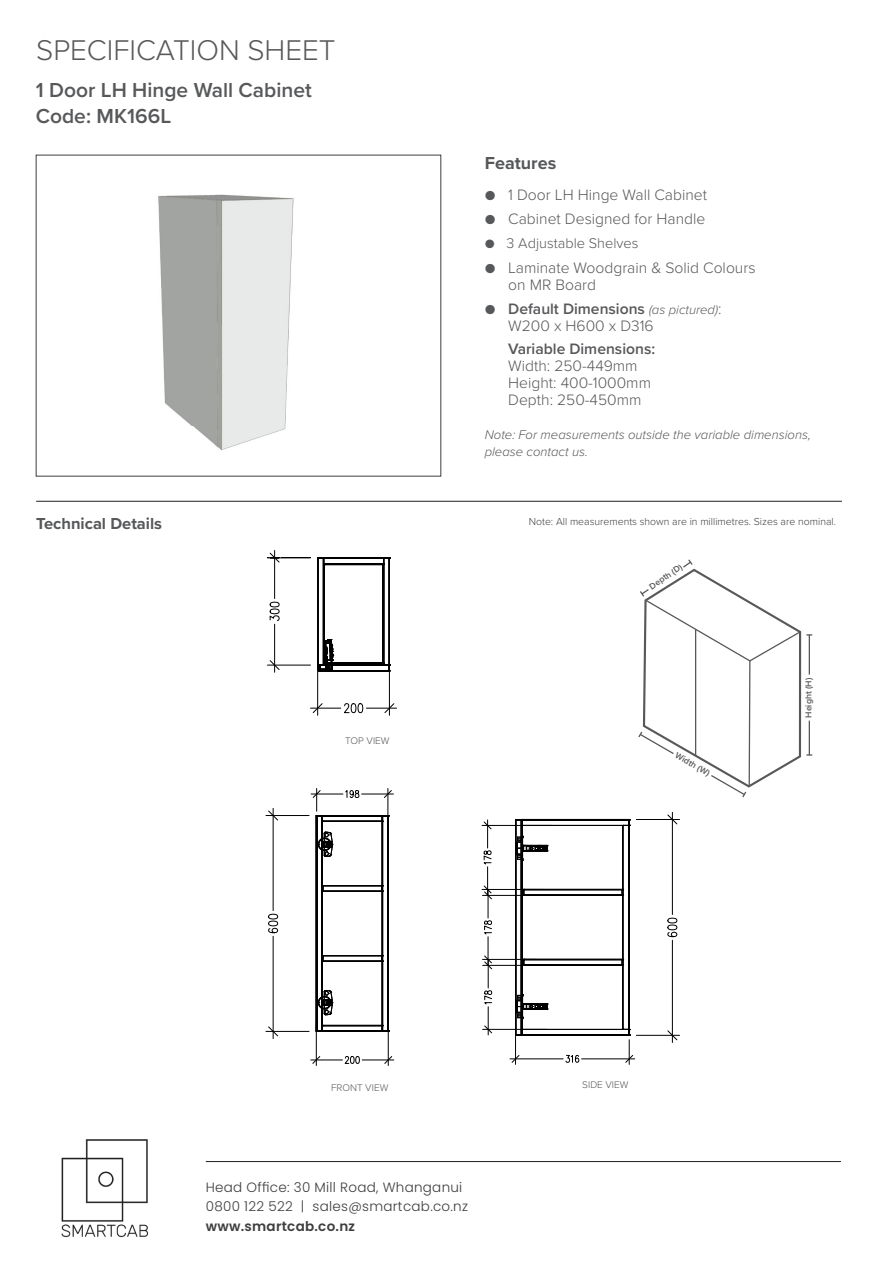
<style>
.page{position:relative;width:893px;height:1263px;background:#fff}
.page>*{position:absolute;margin:0;border:0;box-sizing:border-box;transform-origin:0 0}
.t1{font:300 29.55px "Proxima Nova";color:#57585a}
.t2{font:600 21px "Proxima Nova";color:#57585a}
.t3{font:700 18px "Proxima Nova";color:#57585a}
.t4{font:700 16.5px "Proxima Nova";color:#57585a}
.t5{font:300 15.6px/17px "Proxima Nova";color:#57585a}
.t6{font:600 15.6px/17px "Proxima Nova";color:#57585a}
.t7{font:300 14.55px "Proxima Nova";color:#57585a}
.t8{font:300 13.5px/19.5px "Poppins";letter-spacing:.02em;color:#3e3e3f}
.t9{font:600 13.5px "Poppins";letter-spacing:.02em;color:#3e3e3f}
.t10{font:italic 300 13.05px/17px "Proxima Nova";color:#57585a}
.t11{font:300 10.5px "Proxima Nova";color:#3e3e3f}
.t12{font:300 10.05px "Proxima Nova";color:#57585a}
.t13{font:600 8.85px "Proxima Nova";color:#57585a}
.s1{font-weight:300}
.s2{font-weight:300;font-style:italic;font-size:13.05px}
.s3{font-weight:600}
</style>
<div class="page">
<img style="left:61px;top:1139px;width:87px;height:99px">
<hr style="left:206px;top:1161px;width:635px;height:1px;background:#231f20">
<hr style="left:36px;top:501px;width:806px;height:1px;background:#231f20">
<svg style="left:638px;top:559px;width:174px;height:239px"></svg>
<img style="left:158px;top:194px;width:136px;height:256px">
<svg style="left:317px;top:557px;width:73px;height:115px"></svg>
<hr style="left:317px;top:672px;width:1px;height:43px;background:#000">
<hr style="left:389px;top:672px;width:1px;height:43px;background:#000">
<hr style="left:310px;top:708px;width:31px;height:1px;background:#000">
<hr style="left:366px;top:708px;width:31px;height:1px;background:#000">
<svg style="left:312px;top:703px;width:11px;height:10px"></svg>
<svg style="left:384px;top:703px;width:11px;height:10px"></svg>
<svg style="left:344px;top:703px;width:20px;height:11px"></svg>
<hr style="left:267px;top:665px;width:43px;height:1px;background:#000">
<hr style="left:274px;top:624px;width:1px;height:48px;background:#000">
<hr style="left:274px;top:550px;width:1px;height:49px;background:#000">
<svg style="left:269px;top:660px;width:11px;height:10px"></svg>
<svg style="left:269px;top:601px;width:11px;height:20px"></svg>
<hr style="left:267px;top:557px;width:43px;height:1px;background:#000">
<svg style="left:269px;top:552px;width:11px;height:11px"></svg>
<hr style="left:266px;top:1031px;width:43px;height:1px;background:#000">
<hr style="left:266px;top:815px;width:43px;height:1px;background:#000">
<hr style="left:273px;top:936px;width:1px;height:102px;background:#000">
<hr style="left:273px;top:808px;width:1px;height:102px;background:#000">
<svg style="left:268px;top:1026px;width:10px;height:11px"></svg>
<svg style="left:268px;top:810px;width:10px;height:11px"></svg>
<svg style="left:268px;top:913px;width:11px;height:21px"></svg>
<hr style="left:311px;top:794px;width:32px;height:1px;background:#000">
<hr style="left:362px;top:794px;width:31px;height:1px;background:#000">
<svg style="left:312px;top:788px;width:80px;height:244px"></svg>
<hr style="left:316px;top:1023px;width:1px;height:42px;background:#000">
<hr style="left:388px;top:1017px;width:1px;height:48px;background:#000">
<hr style="left:311px;top:1060px;width:31px;height:1px;background:#000">
<hr style="left:362px;top:1060px;width:32px;height:1px;background:#000">
<svg style="left:312px;top:1056px;width:9px;height:8px"></svg>
<svg style="left:384px;top:1056px;width:9px;height:8px"></svg>
<svg style="left:344px;top:1056px;width:16px;height:8px"></svg>
<hr style="left:636px;top:1035px;width:44px;height:1px;background:#000">
<hr style="left:636px;top:819px;width:44px;height:1px;background:#000">
<hr style="left:672px;top:940px;width:1px;height:102px;background:#000">
<hr style="left:672px;top:812px;width:1px;height:102px;background:#000">
<svg style="left:667px;top:1030px;width:11px;height:11px"></svg>
<svg style="left:667px;top:814px;width:11px;height:11px"></svg>
<svg style="left:667px;top:917px;width:11px;height:21px"></svg>
<hr style="left:483px;top:1029px;width:63px;height:1px;background:#000">
<hr style="left:483px;top:965px;width:72px;height:1px;background:#000">
<hr style="left:482px;top:959px;width:53px;height:1px;background:#000">
<hr style="left:482px;top:895px;width:64px;height:1px;background:#000">
<hr style="left:482px;top:889px;width:61px;height:1px;background:#000">
<hr style="left:482px;top:825px;width:69px;height:1px;background:#000">
<svg style="left:482px;top:820px;width:11px;height:215px"></svg>
<hr style="left:582px;top:1058px;width:53px;height:1px;background:#000">
<hr style="left:510px;top:1058px;width:53px;height:1px;background:#000">
<svg style="left:511px;top:819px;width:122px;height:245px"></svg>
<h1 class="t1" style="left:36px;top:28px;width:301px">SPECIFICATION SHEET</h1>
<p class="t2" style="left:36px;top:74px;width:277px">1 Door LH Hinge Wall Cabinet</p>
<p class="t2" style="left:36px;top:100px;width:137px">Code: MK166L</p>
<p class="t3" style="left:485px;top:150px;width:73px">Features</p>
<p class="t5" style="left:485px;top:185px;width:224px">● 1 Door LH Hinge Wall Cabinet</p>
<p class="t5" style="left:485px;top:210px;width:222px">● Cabinet Designed for Handle</p>
<p class="t7" style="left:485px;top:233px;width:155px">● 3 Adjustable Shelves</p>
<p class="t5" style="left:508px;top:258px;width:249px;text-indent:-23px">● Laminate Woodgrain &amp; Solid Colours on MR Board</p>
<p class="t6" style="left:508px;top:300px;width:215px;text-indent:-23px"><span class="s1">●</span> Default Dimensions <span class="s2">(as pictured)</span><span class="s1">:<br>W200 x H600 x D316</span></p>
<p class="t5" style="left:508px;top:340px;width:148px"><span class="s3">Variable Dimensions:<br></span>Width: 250-449mm<br>Height: 400-1000mm<br>Depth: 250-450mm</p>
<p class="t10" style="left:485px;top:425px;width:328px">Note: For measurements outside the variable dimensions, please contact us.</p>
<p class="t4" style="left:36px;top:512px;width:127px">Technical Details</p>
<p class="t11" style="left:529px;top:513px;width:309px">Note: All measurements shown are in millimetres. Sizes are nominal.</p>
<p class="t12" style="left:345px;top:733px;width:46px">TOP VIEW</p>
<p class="t13" style="left:647px;top:582px;width:39px;rotate:-34deg">Depth (D)</p>
<p class="t13" style="left:679px;top:749px;width:40px;rotate:29deg">Width (W)</p>
<p class="t13" style="left:802px;top:718px;width:41px;rotate:-90deg">Height (H)</p>
<p class="t12" style="left:331px;top:1080px;width:59px">FRONT VIEW</p>
<p class="t8" style="left:206px;top:1177px;width:264px">Head Office: 30 Mill Road, Whanganui<br>0800 122 522 | sales@smartcab.co.nz</p>
<p class="t9" style="left:206px;top:1218px;width:151px">www.smartcab.co.nz</p>
<p class="t12" style="left:582px;top:1077px;width:48px">SIDE VIEW</p>
</div>
